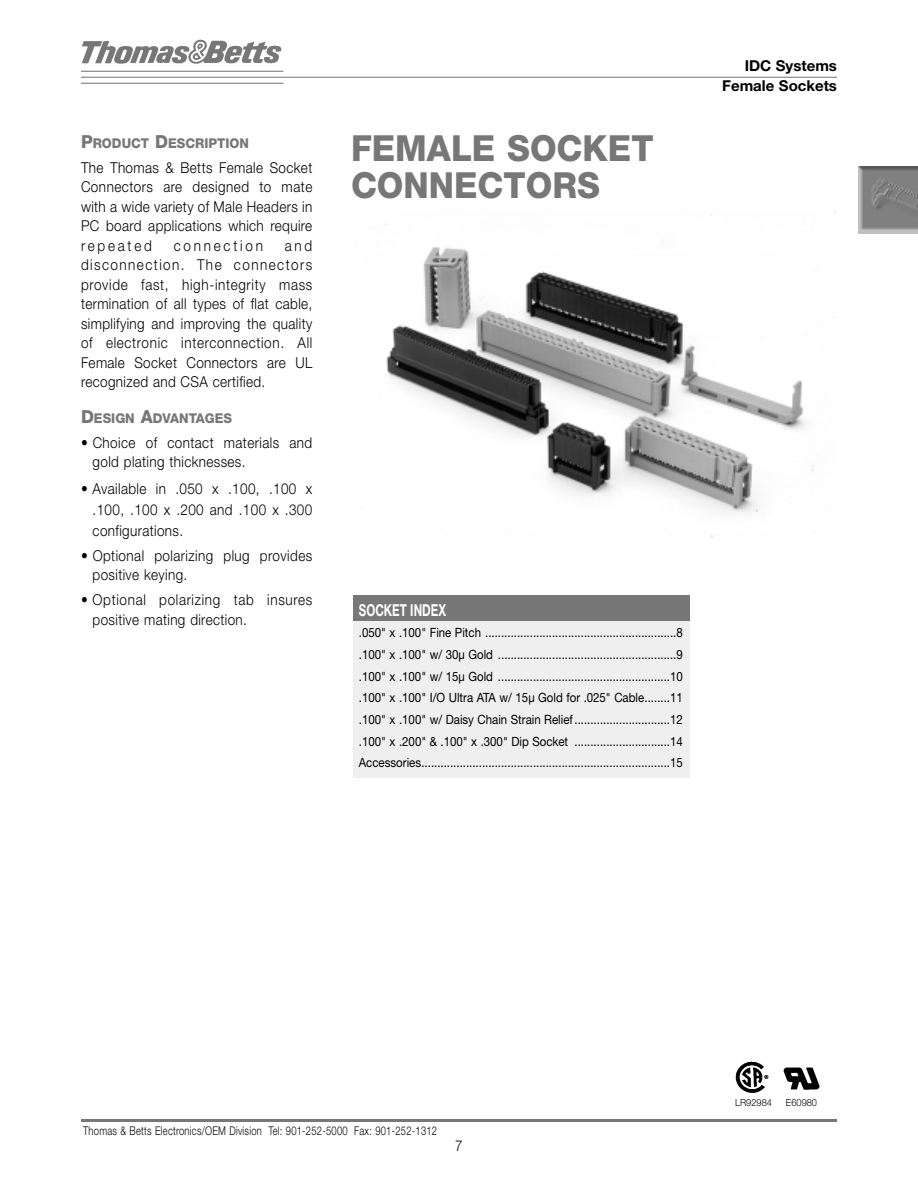
<style>
.page{position:relative;width:918px;height:1188px;background:#fff}
.page>*{position:absolute;margin:0;border:0;box-sizing:border-box;transform-origin:0 0}
.t1{font:800 36px/37.5px "Helvetica Neue";color:#777;scale:.95 1}
.t2{font:700 16.5px "Helvetica Neue";color:#fff;scale:.7 1}
.t3{font:300 15px/19.5px "Helvetica Neue";letter-spacing:.03em;color:#000;text-align:justify;scale:.9 1}
.t4{font:300 15px/19.5px "Helvetica Neue";letter-spacing:.05em;color:#000;scale:.9 1}
.t5{font:700 15px/19.5px "Helvetica Neue";color:#000;text-align:right}
.t6{font:300 15px "Helvetica Neue";letter-spacing:.205em;color:#000;scale:.9 1}
.t7{font:800 13.5px "Helvetica Neue";color:#777;scale:.95 1}
.t8{font:12.75px/21.8px "Helvetica Neue";color:#000;text-align:justify;scale:.9 1}
.t9{font:300 12px "Helvetica Neue";letter-spacing:.03em;color:#000;scale:.78 1}
.t10{font:300 9.75px "Helvetica Neue";color:#000;scale:.95 1}
.s1{font-size:18px}
</style>
<div class="page">
<img style="left:858px;top:167px;width:60px;height:66px">
<img style="left:82px;top:39px;width:200px;height:25px">
<hr style="left:81px;top:71px;width:203px;height:1px;background:#777">
<hr style="left:81px;top:83px;width:203px;height:1px;background:#777">
<hr style="left:81px;top:77px;width:756px;height:1px;background:#777">
<hr style="left:81px;top:1119px;width:756px;height:3px;background:#777">
<img style="left:735px;top:1062px;width:33px;height:31px">
<img style="left:784px;top:1068px;width:35px;height:22px">
<img style="left:385px;top:211px;width:450px;height:325px">
<div style="left:353px;top:608px;width:337px;height:170px;background:#efefef"></div>
<div style="left:353px;top:595px;width:337px;height:26px;background:#777"></div>
<p class="t7" style="left:81px;top:138px;width:178px"><span class="s1">P</span>RODUCT <span class="s1">D</span>ESCRIPTION</p>
<p class="t3" style="left:81px;top:159px;width:259px">The Thomas &amp; Betts Female Socket Connectors are designed to mate with a wide variety of Male Headers in PC board applications which require repeated</p>
<p class="t3" style="left:81px;top:237px;width:259px;text-indent:204px">and disconnection. The connectors provide fast, high-integrity mass termination of all types of flat cable, simplifying and improving the quality of electronic interconnection. All Female Socket Connectors are UL recognized and CSA certified.</p>
<p class="t7" style="left:81px;top:413px;width:161px"><span class="s1">D</span>ESIGN <span class="s1">A</span>DVANTAGES</p>
<p class="t3" style="left:93px;top:434px;width:246px;text-indent:-12px">• Choice of contact materials and gold plating thicknesses.</p>
<p class="t3" style="left:93px;top:479px;width:246px;line-height:21px;text-indent:-12px">• Available in .050 x .100, .100 x .100, .100 x .200 and .100 x .300 configurations.</p>
<p class="t3" style="left:93px;top:547px;width:246px;text-indent:-12px">• Optional polarizing plug provides positive keying.</p>
<p class="t4" style="left:93px;top:591px;width:246px;text-indent:-12px">• Optional polarizing tab insures positive mating direction.</p>
<p class="t6" style="left:174px;top:240px;width:101px">connection</p>
<h1 class="t1" style="left:351px;top:132px;width:320px">FEMALE SOCKET<br>CONNECTORS</h1>
<p class="t2" style="left:359px;top:604px;width:126px">SOCKET INDEX</p>
<p class="t8" style="left:359px;top:623px;width:362px">.050" x .100" Fine Pitch ............................................................8 .100" x .100" w/ 30µ Gold ........................................................9 .100" x .100" w/ 15µ Gold ......................................................10 .100" x .100" I/O Ultra ATA w/ 15µ Gold for .025" Cable........11 .100" x .100" w/ Daisy Chain Strain Relief..............................12 .100" x .200" &amp; .100" x .300" Dip Socket ..............................14<br>Accessories..............................................................................15</p>
<p class="t5" style="left:722px;top:57px;width:116px">IDC Systems<br>Female Sockets</p>
<p class="t9" style="left:83px;top:1126px;width:455px">Thomas &amp; Betts Electronics/OEM Division Tel: 901-252-5000 Fax: 901-252-1312</p>
<p class="t3" style="left:455px;top:1138px;width:10px">7</p>
<p class="t10" style="left:735px;top:1099px;width:40px">LR92984</p>
<p class="t10" style="left:786px;top:1099px;width:34px">E60980</p>
</div>
